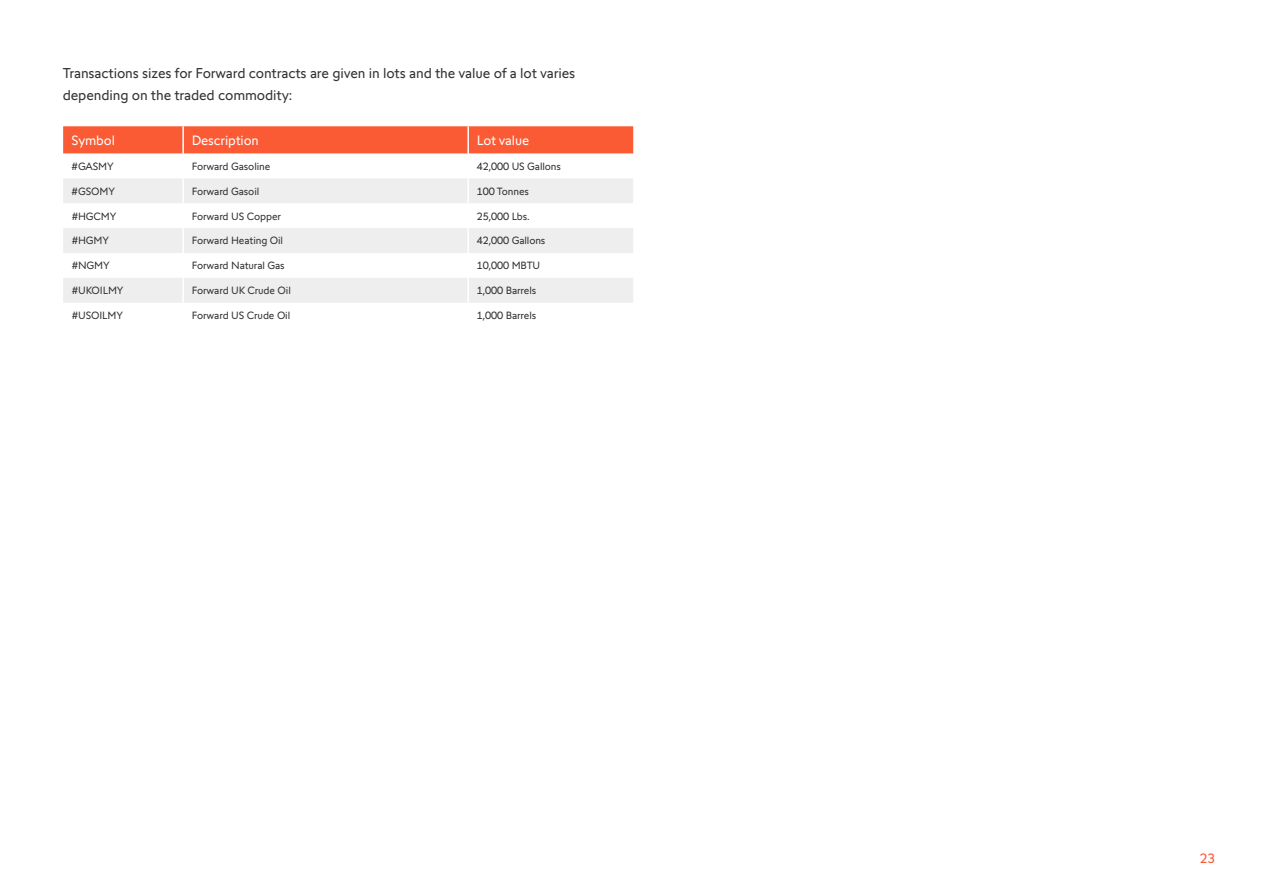
<style>
.page{position:relative;width:1263px;height:893px;background:#fff}
.page>*{position:absolute;margin:0;border:0;box-sizing:border-box;transform-origin:0 0}
.t1{font:14.25px/22.5px "Swissquote CT";letter-spacing:-.01em;color:#323232}
.t2{font:13.5px "Swissquote CT";letter-spacing:-.01em;color:#fff}
.t3{font:13.5px "Swissquote CT";color:#fa5b35}
.t4{font:10.5px "Swissquote CT";letter-spacing:-.01em;color:#323232}
</style>
<div class="page">
<div style="left:63px;top:126px;width:570px;height:27px;background:#fa5b35"></div>
<svg style="left:63px;top:178px;width:570px;height:125px;fill:#eee"></svg>
<hr style="left:182px;top:178px;width:2px;height:25px;background:#fff">
<hr style="left:467px;top:178px;width:2px;height:25px;background:#fff">
<hr style="left:182px;top:203px;width:2px;height:25px;background:#fff">
<hr style="left:467px;top:203px;width:2px;height:25px;background:#fff">
<hr style="left:182px;top:228px;width:2px;height:25px;background:#fff">
<hr style="left:467px;top:228px;width:2px;height:25px;background:#fff">
<hr style="left:182px;top:253px;width:2px;height:25px;background:#fff">
<hr style="left:467px;top:253px;width:2px;height:25px;background:#fff">
<hr style="left:182px;top:278px;width:2px;height:25px;background:#fff">
<hr style="left:467px;top:278px;width:2px;height:25px;background:#fff">
<hr style="left:182px;top:126px;width:2px;height:27px;background:#fff">
<hr style="left:467px;top:126px;width:2px;height:27px;background:#fff">
<h1 class="t1" style="left:63px;top:61px;width:514px">Transactions sizes for Forward contracts are given in lots and the value of a lot varies depending on the traded commodity:</h1>
<p class="t2" style="left:72px;top:132px;width:45px">Symbol</p>
<p class="t2" style="left:192px;top:132px;width:69px">Description</p>
<p class="t2" style="left:477px;top:132px;width:54px">Lot value</p>
<p class="t4" style="left:72px;top:160px;width:44px">#GASMY</p>
<p class="t4" style="left:192px;top:160px;width:80px">Forward Gasoline</p>
<p class="t4" style="left:477px;top:160px;width:86px">42,000 US Gallons</p>
<p class="t4" style="left:72px;top:185px;width:45px">#GSOMY</p>
<p class="t4" style="left:192px;top:185px;width:69px">Forward Gasoil</p>
<p class="t4" style="left:477px;top:185px;width:54px">100 Tonnes</p>
<p class="t4" style="left:72px;top:210px;width:46px">#HGCMY</p>
<p class="t4" style="left:192px;top:210px;width:91px">Forward US Copper</p>
<p class="t4" style="left:477px;top:210px;width:55px">25,000 Lbs.</p>
<p class="t4" style="left:72px;top:235px;width:39px">#HGMY</p>
<p class="t4" style="left:192px;top:235px;width:93px">Forward Heating Oil</p>
<p class="t4" style="left:477px;top:235px;width:70px">42,000 Gallons</p>
<p class="t4" style="left:72px;top:260px;width:40px">#NGMY</p>
<p class="t4" style="left:192px;top:260px;width:95px">Forward Natural Gas</p>
<p class="t4" style="left:477px;top:260px;width:65px">10,000 MBTU</p>
<p class="t4" style="left:72px;top:284px;width:53px">#UKOILMY</p>
<p class="t4" style="left:192px;top:284px;width:101px">Forward UK Crude Oil</p>
<p class="t4" style="left:477px;top:284px;width:61px">1,000 Barrels</p>
<p class="t4" style="left:72px;top:309px;width:53px">#USOILMY</p>
<p class="t4" style="left:192px;top:309px;width:100px">Forward US Crude Oil</p>
<p class="t4" style="left:477px;top:309px;width:61px">1,000 Barrels</p>
<p class="t3" style="left:1200px;top:850px;width:17px">23</p>
</div>
